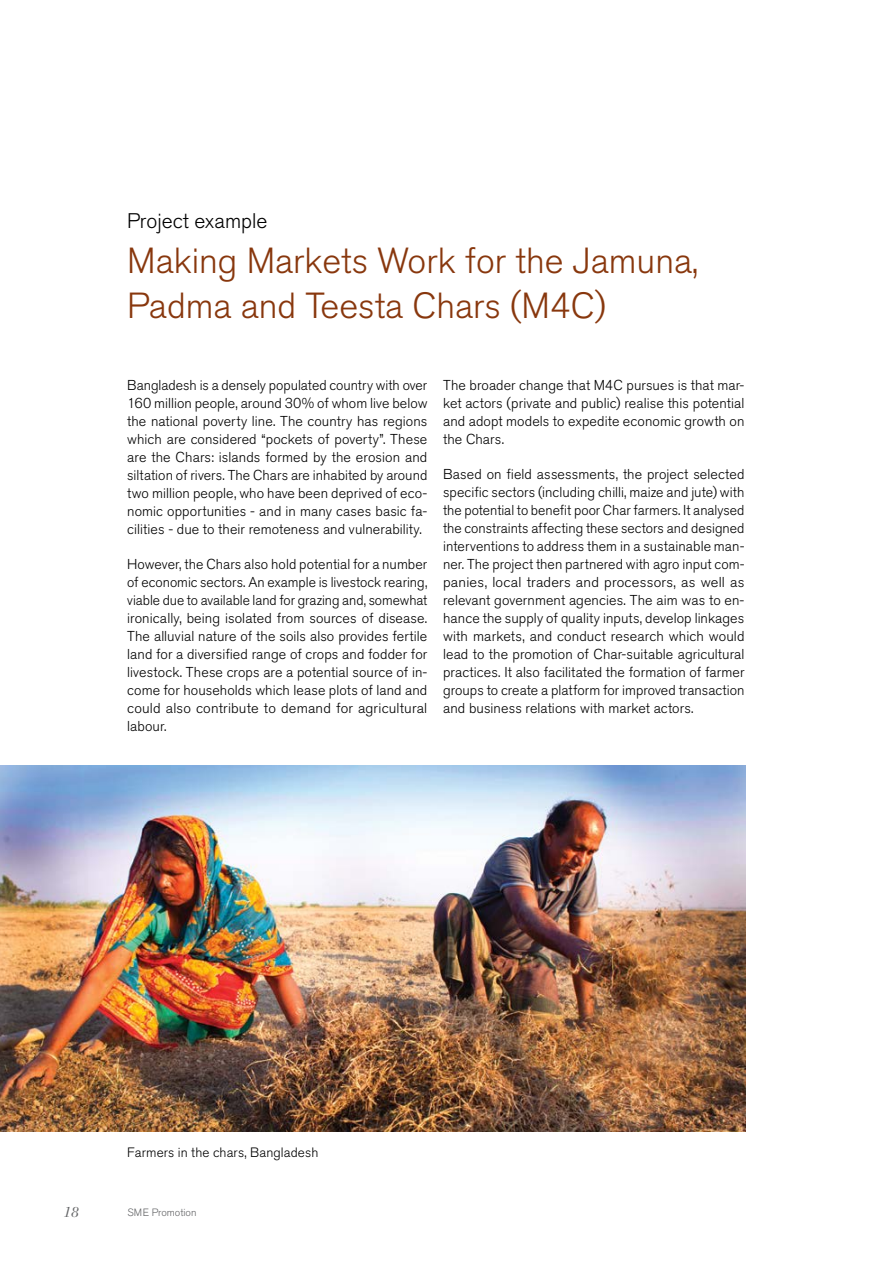
<style>
.page{position:relative;width:893px;height:1263px;background:#fff}
.page>*{position:absolute;margin:0;border:0;box-sizing:border-box;transform-origin:0 0}
.t1{font:300 36px/45px "Akzidenz Grotesk BQ";color:#88370d}
.t2{font:300 21px "Akzidenz Grotesk BQ";color:#000}
.t3{font:italic 15.3px "Bodoni";color:#636466}
.t4{font:300 14.25px/18px "Akzidenz Grotesk BQ";letter-spacing:.005em;color:#000;text-align:justify}
.t5{font:300 13.5px "Akzidenz Grotesk BQ";letter-spacing:.01em;color:#000}
.t6{font:300 10.5px "Akzidenz Grotesk BQ";color:#636466}
</style>
<div class="page">
<img style="left:0;top:765px;width:746px;height:367px">
<h2 class="t2" style="left:127px;top:209px;width:142px">Project example</h2>
<h1 class="t1" style="left:127px;top:239px;width:572px">Making Markets Work for the Jamuna,<br>Padma and Teesta Chars (M4C)</h1>
<p class="t4" style="left:127px;top:376px;width:302px">Bangladesh is a densely populated country with over 160 million people, around 30% of whom live below the national poverty line. The country has regions which are considered “pockets of poverty”. These are the Chars: islands formed by the erosion and siltation of rivers. The Chars are inhabited by around two million people, who have been deprived of eco&shy;nomic opportunities - and in many cases basic fa&shy;cilities - due to their remoteness and vulnerability.</p>
<p class="t4" style="left:127px;top:555px;width:302px">However, the Chars also hold potential for a number of economic sectors. An example is livestock rearing, viable due to available land for grazing and, somewhat ironically, being isolated from sources of disease.<br>The alluvial nature of the soils also provides fertile land for a diversified range of crops and fodder for livestock. These crops are a potential source of in&shy;come for households which lease plots of land and could also contribute to demand for agricultural labour.</p>
<p class="t4" style="left:443px;top:376px;width:303px">The broader change that M4C pursues is that mar&shy;ket actors (private and public) realise this potential and adopt models to expedite economic growth on the Chars.</p>
<p class="t4" style="left:443px;top:465px;width:303px">Based on field assessments, the project selected specific sectors (including chilli, maize and jute) with the potential to benefit poor Char farmers. It analysed the constraints affecting these sectors and designed interventions to address them in a sustainable man&shy;ner. The project then partnered with agro input com&shy;panies, local traders and processors, as well as relevant government agencies. The aim was to en&shy;hance the supply of quality inputs, develop linkages with markets, and conduct research which would lead to the promotion of Char-suitable agricultural practices. It also facilitated the formation of farmer groups to create a platform for improved transaction and business relations with market actors.</p>
<p class="t5" style="left:127px;top:1145px;width:193px">Farmers in the chars, Bangladesh</p>
<p class="t3" style="left:64px;top:1203px;width:17px">18</p>
<p class="t6" style="left:127px;top:1206px;width:71px">SME Promotion</p>
</div>
